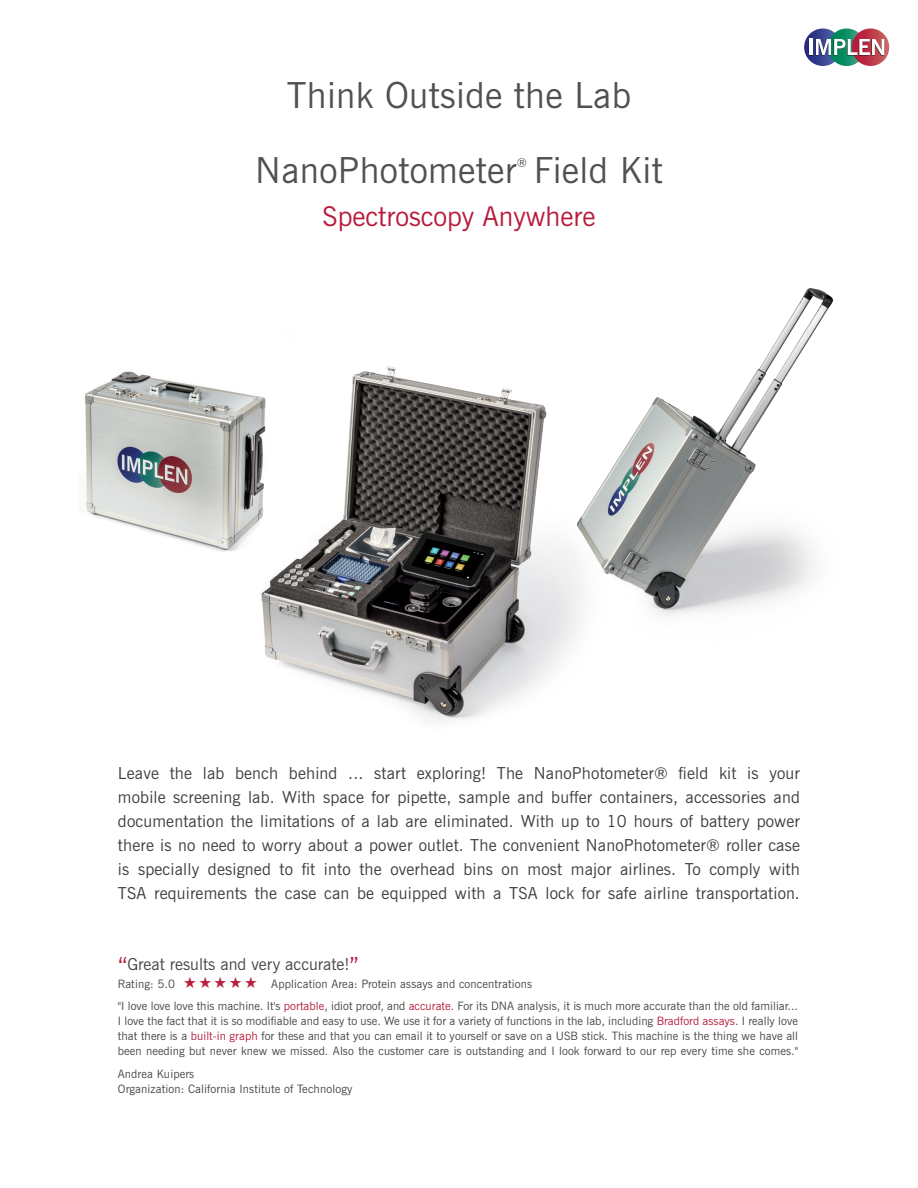
<style>
.page{position:relative;width:918px;height:1188px;background:#fff}
.page>*{position:absolute;margin:0;border:0;box-sizing:border-box;transform-origin:0 0}
.t1{font:35.85px/74.7px "News Gothic BT";letter-spacing:.01em;color:#4f5252}
.t2{font:27.15px "News Gothic BT";color:#b71b3b}
.t3{font:16.5px/24px "News Gothic BT";letter-spacing:.01em;color:#3e3e3f;text-align:justify}
.t4{font:16.5px "News Gothic BT";color:#454647}
.t5{font:12.3px "News Gothic BT";color:#4f5252}
.t6{font:11.55px/15px "News Gothic BT";letter-spacing:.005em;color:#454647}
.s1{font-size:23.55px;color:#b61f3d}
.s2{color:#b61f3d}
</style>
<div class="page">
<svg style="left:804px;top:28px;width:38px;height:38px"></svg>
<svg style="left:852px;top:28px;width:37px;height:38px"></svg>
<hr style="left:809px;top:40px;width:3px;height:16px;background:#231f20">
<hr style="left:809px;top:39px;width:4px;height:16px;background:#fff">
<svg style="left:815px;top:28px;width:69px;height:38px"></svg>
<img style="left:84px;top:371px;width:160px;height:181px">
<img style="left:244px;top:366px;width:319px;height:357px">
<img style="left:555px;top:288px;width:278px;height:367px">
<h1 class="t1" style="left:255px;top:58px;width:377px;text-indent:32px">Think Outside the Lab<br>NanoPhotometer</h1>
<p class="t5" style="left:517px;top:155px;width:12px">®</p>
<h1 class="t1" style="left:534px;top:132px;width:130px">Field Kit</h1>
<h2 class="t2" style="left:323px;top:200px;width:274px">Spectroscopy Anywhere</h2>
<p class="t3" style="left:118px;top:761px;width:684px">Leave the lab bench behind ... start exploring! The NanoPhotometer® field kit is your mobile screening lab. With space for pipette, sample and buffer containers, accessories and documentation the limitations of a lab are eliminated. With up to 10 hours of battery power there is no need to worry about a power outlet. The convenient NanoPhotometer® roller case is specially designed to fit into the overhead bins on most major airlines. To comply with TSA requirements the case can be equipped with a TSA lock for safe airline transportation.</p>
<h3 class="t4" style="left:118px;top:954px;width:243px"><span class="s1">“</span>Great results and very accurate!<span class="s1">”</span></h3>
<p class="t6" style="left:118px;top:976px;width:59px">Rating: 5.0</p>
<p class="t6" style="left:118px;top:972px;width:682px;line-height:22.5px;text-indent:153px">Application Area: Protein assays and concentrations<br>"I love love love this machine. It's <span class="s2">portable</span>, idiot proof, and <span class="s2">accurate</span>. For its DNA analysis, it is much more accurate than the old familiar...</p>
<p class="t6" style="left:118px;top:1013px;width:682px;text-align:justify">I love the fact that it is so modifiable and easy to use. We use it for a variety of functions in the lab, including <span class="s2">Bradford assays</span>. I really love that there is a <span class="s2">built-in graph</span> for these and that you can email it to yourself or save on a USB stick. This machine is the thing we have all been needing but never knew we missed. Also the customer care is outstanding and I look forward to our rep every time she comes."</p>
<p class="t6" style="left:118px;top:1066px;width:236px">Andrea Kuipers<br>Organization: California Institute of Technology</p>
</div>
